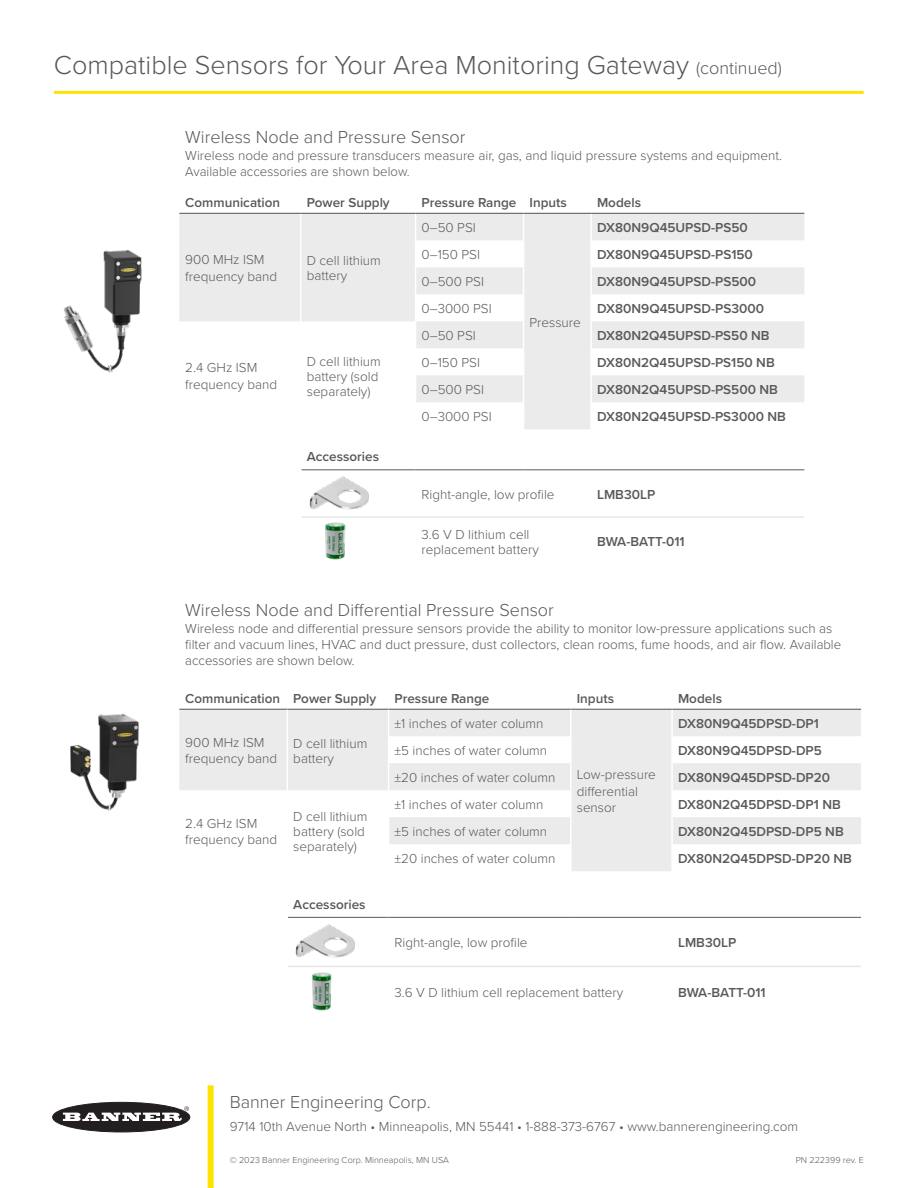
<style>
.page{position:relative;width:918px;height:1188px;background:#fff}
.page>*{position:absolute;margin:0;border:0;box-sizing:border-box;transform-origin:0 0}
.t1{font:300 27px "Proxima Nova";color:#58595b}
.t2{font:300 18px "Proxima Nova";color:#58595b}
.t3{font:300 13.5px/16.5px "Proxima Nova";color:#58595b}
.t4{font:600 13.5px "Proxima Nova";color:#58595b}
.t5{font:300 9px "Proxima Nova";color:#58595b}
.s1{font-size:18px}
</style>
<div class="page">
<div style="left:53px;top:1102px;width:137px;height:30px;background:#231f20;border-radius:50%"></div>
<div style="left:52px;top:1102px;width:138px;height:30px;border:1px solid #231f20;border-radius:50%"></div>
<svg style="left:63px;top:1106px;width:126px;height:15px"></svg>
<div style="left:208px;top:1085px;width:6px;height:103px;background:#ffe300"></div>
<svg style="left:179px;top:214px;width:625px;height:215px;fill:#ebebec"></svg>
<hr style="left:179px;top:213px;width:122px;height:1px;background:#636466">
<hr style="left:524px;top:213px;width:67px;height:1px;background:#636466">
<hr style="left:591px;top:213px;width:213px;height:1px;background:#636466">
<hr style="left:300px;top:214px;width:2px;height:26px;background:#fff">
<hr style="left:300px;top:240px;width:2px;height:27px;background:#fff">
<hr style="left:300px;top:267px;width:2px;height:27px;background:#fff">
<hr style="left:300px;top:294px;width:2px;height:27px;background:#fff">
<hr style="left:300px;top:321px;width:2px;height:27px;background:#fff">
<hr style="left:300px;top:348px;width:2px;height:27px;background:#fff">
<hr style="left:300px;top:375px;width:2px;height:27px;background:#fff">
<hr style="left:300px;top:402px;width:2px;height:27px;background:#fff">
<svg style="left:415px;top:214px;width:1px;height:215px"></svg>
<svg style="left:523px;top:214px;width:1px;height:215px"></svg>
<hr style="left:590px;top:214px;width:2px;height:26px;background:#fff">
<hr style="left:590px;top:240px;width:2px;height:27px;background:#fff">
<hr style="left:590px;top:267px;width:2px;height:27px;background:#fff">
<hr style="left:590px;top:294px;width:2px;height:27px;background:#fff">
<hr style="left:590px;top:321px;width:2px;height:27px;background:#fff">
<hr style="left:590px;top:348px;width:2px;height:27px;background:#fff">
<hr style="left:590px;top:375px;width:2px;height:27px;background:#fff">
<hr style="left:590px;top:402px;width:2px;height:27px;background:#fff">
<hr style="left:302px;top:469px;width:114px;height:1px;background:#58595b">
<hr style="left:416px;top:469px;width:108px;height:1px;background:#58595b">
<hr style="left:524px;top:469px;width:67px;height:1px;background:#58595b">
<hr style="left:591px;top:469px;width:213px;height:1px;background:#58595b">
<hr style="left:301px;top:213px;width:115px;height:1px;background:#636466">
<hr style="left:416px;top:213px;width:108px;height:1px;background:#636466">
<hr style="left:302px;top:516px;width:114px;height:2px;background:#e6e7e8">
<hr style="left:416px;top:516px;width:108px;height:2px;background:#e6e7e8">
<hr style="left:524px;top:516px;width:67px;height:2px;background:#e6e7e8">
<hr style="left:591px;top:516px;width:213px;height:2px;background:#e6e7e8">
<img style="left:309px;top:476px;width:60px;height:34px">
<img style="left:325px;top:522px;width:21px;height:38px">
<img style="left:64px;top:249px;width:78px;height:124px">
<img style="left:70px;top:713px;width:69px;height:98px">
<svg style="left:179px;top:710px;width:682px;height:161px;fill:#ebebec"></svg>
<hr style="left:179px;top:709px;width:108px;height:1px;background:#636466">
<hr style="left:287px;top:709px;width:102px;height:1px;background:#636466">
<hr style="left:389px;top:709px;width:182px;height:1px;background:#636466">
<hr style="left:571px;top:709px;width:101px;height:1px;background:#636466">
<hr style="left:672px;top:709px;width:189px;height:1px;background:#636466">
<svg style="left:287px;top:710px;width:1px;height:161px"></svg>
<svg style="left:388px;top:710px;width:1px;height:161px"></svg>
<hr style="left:570px;top:710px;width:2px;height:26px;background:#fff">
<hr style="left:570px;top:736px;width:2px;height:27px;background:#fff">
<hr style="left:570px;top:763px;width:2px;height:27px;background:#fff">
<hr style="left:570px;top:790px;width:2px;height:27px;background:#fff">
<hr style="left:570px;top:817px;width:2px;height:27px;background:#fff">
<hr style="left:570px;top:844px;width:2px;height:27px;background:#fff">
<hr style="left:671px;top:710px;width:2px;height:26px;background:#fff">
<hr style="left:671px;top:736px;width:2px;height:27px;background:#fff">
<hr style="left:671px;top:763px;width:2px;height:27px;background:#fff">
<hr style="left:671px;top:790px;width:2px;height:27px;background:#fff">
<hr style="left:671px;top:817px;width:2px;height:27px;background:#fff">
<hr style="left:671px;top:844px;width:2px;height:27px;background:#fff">
<hr style="left:288px;top:966px;width:101px;height:1px;background:#e6e7e8">
<hr style="left:389px;top:966px;width:182px;height:1px;background:#e6e7e8">
<hr style="left:571px;top:966px;width:101px;height:1px;background:#e6e7e8">
<hr style="left:672px;top:966px;width:189px;height:1px;background:#e6e7e8">
<hr style="left:288px;top:917px;width:101px;height:1px;background:#58595b">
<hr style="left:389px;top:917px;width:182px;height:1px;background:#58595b">
<hr style="left:571px;top:917px;width:101px;height:1px;background:#58595b">
<hr style="left:672px;top:917px;width:189px;height:1px;background:#58595b">
<img style="left:295px;top:924px;width:60px;height:34px">
<img style="left:312px;top:972px;width:20px;height:38px">
<hr style="left:54px;top:91px;width:810px;height:3px;background:#ffe300">
<h1 class="t1" style="left:54px;top:45px;width:730px">Compatible Sensors for Your Area Monitoring Gateway <span class="s1">(continued)</span></h1>
<h2 class="t2" style="left:185px;top:124px;width:282px">Wireless Node and Pressure Sensor</h2>
<p class="t3" style="left:185px;top:146px;width:598px">Wireless node and pressure transducers measure air, gas, and liquid pressure systems and equipment.<br>Available accessories are shown below.</p>
<p class="t4" style="left:185px;top:193px;width:96px">Communication</p>
<p class="t4" style="left:307px;top:193px;width:84px">Power Supply</p>
<p class="t4" style="left:422px;top:193px;width:147px">Pressure Range Inputs</p>
<p class="t4" style="left:597px;top:193px;width:45px">Models</p>
<p class="t3" style="left:185px;top:251px;width:93px">900 MHz ISM frequency band</p>
<p class="t3" style="left:307px;top:253px;width:76px;line-height:15px">D cell lithium battery</p>
<p class="t3" style="left:185px;top:359px;width:93px">2.4 GHz ISM frequency band</p>
<p class="t3" style="left:307px;top:353px;width:76px;line-height:15px">D cell lithium battery (sold separately)</p>
<p class="t4" style="left:307px;top:447px;width:74px">Accessories</p>
<p class="t3" style="left:422px;top:219px;width:56px">0–50 PSI</p>
<p class="t4" style="left:597px;top:218px;width:152px">DX80N9Q45UPSD-PS50</p>
<p class="t3" style="left:422px;top:246px;width:60px">0–150 PSI</p>
<p class="t4" style="left:597px;top:245px;width:157px">DX80N9Q45UPSD-PS150</p>
<p class="t3" style="left:422px;top:273px;width:64px">0–500 PSI</p>
<p class="t4" style="left:597px;top:272px;width:161px">DX80N9Q45UPSD-PS500</p>
<p class="t3" style="left:422px;top:300px;width:72px">0–3000 PSI</p>
<p class="t4" style="left:597px;top:299px;width:169px">DX80N9Q45UPSD-PS3000</p>
<p class="t3" style="left:530px;top:313px;width:53px">Pressure</p>
<p class="t3" style="left:422px;top:327px;width:56px">0–50 PSI</p>
<p class="t4" style="left:597px;top:326px;width:174px">DX80N2Q45UPSD-PS50 NB</p>
<p class="t3" style="left:422px;top:354px;width:60px">0–150 PSI</p>
<p class="t4" style="left:597px;top:353px;width:179px">DX80N2Q45UPSD-PS150 NB</p>
<p class="t3" style="left:422px;top:381px;width:64px">0–500 PSI</p>
<p class="t4" style="left:597px;top:380px;width:182px">DX80N2Q45UPSD-PS500 NB</p>
<p class="t3" style="left:422px;top:408px;width:72px">0–3000 PSI</p>
<p class="t4" style="left:597px;top:407px;width:190px">DX80N2Q45UPSD-PS3000 NB</p>
<p class="t3" style="left:422px;top:485px;width:135px">Right-angle, low profile</p>
<p class="t4" style="left:597px;top:484px;width:60px">LMB30LP</p>
<p class="t3" style="left:422px;top:526px;width:119px;line-height:15px">3.6 V D lithium cell replacement battery</p>
<p class="t4" style="left:597px;top:531px;width:89px">BWA-BATT-011</p>
<h2 class="t2" style="left:185px;top:597px;width:370px">Wireless Node and Differential Pressure Sensor</h2>
<p class="t3" style="left:185px;top:619px;width:657px">Wireless node and differential pressure sensors provide the ability to monitor low-pressure applications such as filter and vacuum lines, HVAC and duct pressure, dust collectors, clean rooms, fume hoods, and air flow. Available accessories are shown below.</p>
<p class="t4" style="left:185px;top:689px;width:192px">Communication Power Supply</p>
<p class="t4" style="left:395px;top:689px;width:96px">Pressure Range</p>
<p class="t4" style="left:577px;top:689px;width:39px">Inputs</p>
<p class="t4" style="left:678px;top:689px;width:45px">Models</p>
<p class="t3" style="left:185px;top:733px;width:93px">900 MHz ISM frequency band</p>
<p class="t3" style="left:293px;top:735px;width:76px;line-height:15px">D cell lithium battery</p>
<p class="t4" style="left:678px;top:713px;width:142px">DX80N9Q45DPSD-DP1</p>
<p class="t3" style="left:395px;top:715px;width:150px">±1 inches of water column</p>
<p class="t3" style="left:395px;top:742px;width:154px">±5 inches of water column</p>
<p class="t4" style="left:678px;top:740px;width:145px">DX80N9Q45DPSD-DP5</p>
<p class="t3" style="left:395px;top:769px;width:162px">±20 inches of water column</p>
<p class="t4" style="left:678px;top:767px;width:154px">DX80N9Q45DPSD-DP20</p>
<p class="t3" style="left:577px;top:766px;width:81px">Low-pressure differential sensor</p>
<p class="t3" style="left:395px;top:796px;width:150px">±1 inches of water column</p>
<p class="t4" style="left:678px;top:794px;width:164px">DX80N2Q45DPSD-DP1 NB</p>
<p class="t3" style="left:395px;top:823px;width:154px">±5 inches of water column</p>
<p class="t4" style="left:678px;top:821px;width:167px">DX80N2Q45DPSD-DP5 NB</p>
<p class="t3" style="left:395px;top:850px;width:162px">±20 inches of water column</p>
<p class="t4" style="left:678px;top:848px;width:175px">DX80N2Q45DPSD-DP20 NB</p>
<p class="t3" style="left:185px;top:814px;width:93px">2.4 GHz ISM frequency band</p>
<p class="t3" style="left:293px;top:808px;width:76px;line-height:15px">D cell lithium battery (sold separately)</p>
<p class="t4" style="left:293px;top:895px;width:74px">Accessories</p>
<p class="t3" style="left:395px;top:934px;width:135px">Right-angle, low profile</p>
<p class="t4" style="left:678px;top:933px;width:60px">LMB30LP</p>
<p class="t3" style="left:395px;top:983px;width:230px">3.6 V D lithium cell replacement battery</p>
<p class="t4" style="left:678px;top:982px;width:89px">BWA-BATT-011</p>
<h2 class="t2" style="left:230px;top:1089px;width:202px">Banner Engineering Corp.</h2>
<p class="t3" style="left:230px;top:1118px;width:570px">9714 10th Avenue North • Minneapolis, MN 55441 • 1-888-373-6767 • www.bannerengineering.com</p>
<p class="t5" style="left:230px;top:1153px;width:221px">© 2023 Banner Engineering Corp. Minneapolis, MN USA</p>
<p class="t5" style="left:796px;top:1153px;width:70px">PN 222399 rev. E</p>
</div>
